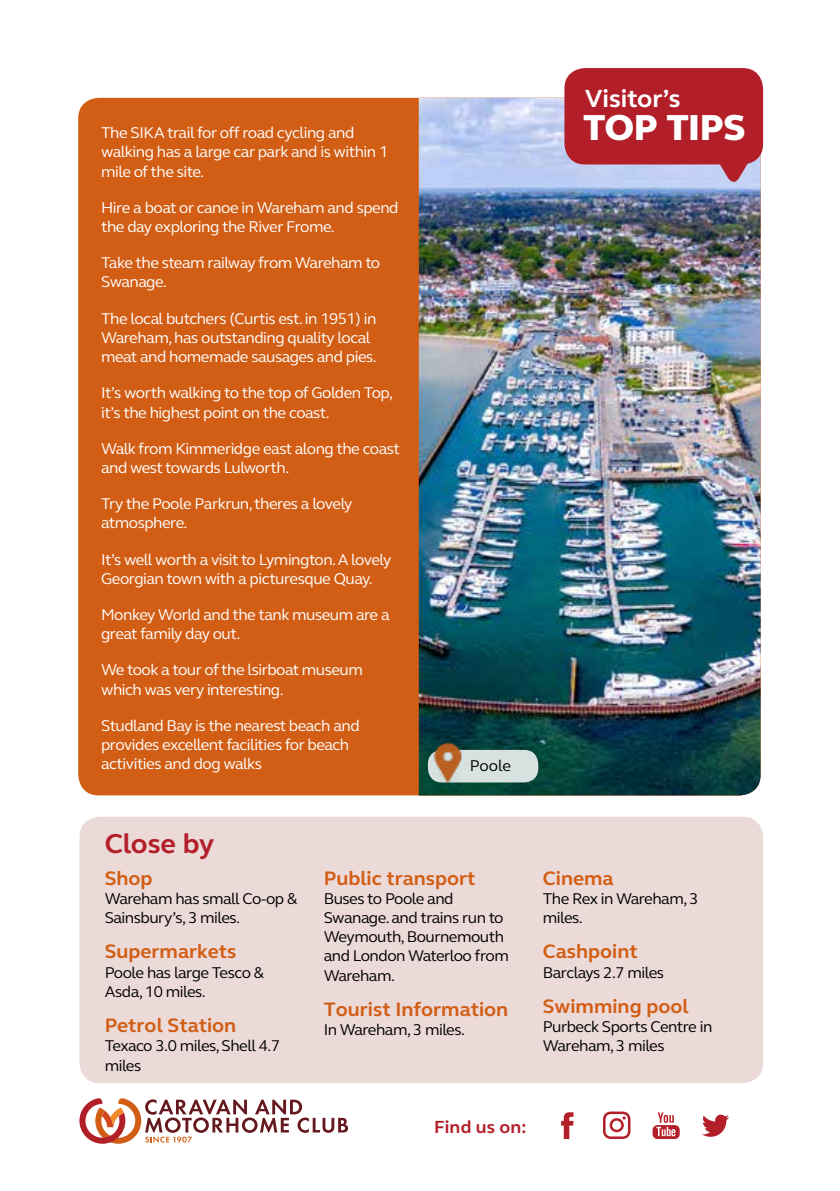
<style>
.page{position:relative;width:840px;height:1191px;background:#fff}
.page>*{position:absolute;margin:0;border:0;box-sizing:border-box;transform-origin:0 0}
.t1{font:800 37px "FS Elliot";letter-spacing:-.005em;color:#fff}
.t2{font:700 28px "FS Elliot";letter-spacing:-.01em;color:#b31f29}
.t3{font:700 25.4px "FS Elliot";color:#fff}
.t4{font:700 20px "FS Elliot";color:#d25e15}
.t5{font:700 18px "FS Elliot";letter-spacing:.01em;color:#b31f29}
.t6{font:16px/19.2px "FS Elliot";letter-spacing:-.03em;color:#fff}
.t7{font:16px/19.2px "FS Elliot";letter-spacing:-.03em;color:#000}
</style>
<div class="page">
<svg style="left:79px;top:1098px;width:269px;height:45px"></svg>
<svg style="left:702px;top:1114px;width:26px;height:22px"></svg>
<svg style="left:561px;top:1112px;width:12px;height:27px"></svg>
<svg style="left:603px;top:1111px;width:27px;height:28px"></svg>
<svg style="left:652px;top:1112px;width:27px;height:27px"></svg>
<div style="left:79px;top:816px;width:683px;height:267px;background:#ebdad8;border-radius:21px"></div>
<div style="left:78px;top:98px;width:680px;height:697px;background:#d25e15;border-radius:21px"></div>
<img style="left:418px;top:98px;width:342px;height:697px">
<div style="left:564px;top:68px;width:198px;height:96px;background:#b31f29;border-radius:21px"></div>
<svg style="left:712px;top:161px;width:41px;height:26px"></svg>
<div style="left:427px;top:750px;width:111px;height:32px;background:#d8e2e0;border-radius:14px"></div>
<img style="left:429px;top:741px;width:44px;height:43px">
<p class="t6" style="left:101px;top:123px;width:288px">The SIKA trail for off road cycling and walking has a large car park and is within 1 mile of the site.</p>
<p class="t6" style="left:101px;top:197px;width:299px">Hire a boat or canoe in Wareham and spend the day exploring the River Frome.</p>
<p class="t6" style="left:101px;top:253px;width:280px">Take the steam railway from Wareham to<br>Swanage.</p>
<p class="t6" style="left:101px;top:308px;width:277px">The local butchers (Curtis est. in 1951) in<br>Wareham, has outstanding quality local meat and homemade sausages and pies.</p>
<p class="t6" style="left:101px;top:383px;width:293px">It’s worth walking to the top of Golden Top, it’s the highest point on the coast.</p>
<p class="t6" style="left:101px;top:438px;width:300px">Walk from Kimmeridge east along the coast and west towards Lulworth.</p>
<p class="t6" style="left:101px;top:494px;width:253px">Try the Poole Parkrun, theres a lovely atmosphere.</p>
<p class="t6" style="left:101px;top:549px;width:291px">It’s well worth a visit to Lymington. A lovely<br>Georgian town with a picturesque Quay.</p>
<p class="t6" style="left:101px;top:604px;width:290px">Monkey World and the tank museum are a great family day out.</p>
<p class="t6" style="left:101px;top:660px;width:263px">We took a tour of the lsirboat museum which was very interesting.</p>
<p class="t6" style="left:101px;top:715px;width:260px">Studland Bay is the nearest beach and provides excellent facilities for beach activities and dog walks</p>
<p class="t7" style="left:469px;top:755px;width:43px">Poole</p>
<h3 class="t3" style="left:584px;top:81px;width:97px">Visitor’s</h3>
<h1 class="t1" style="left:582px;top:103px;width:164px">TOP TIPS</h1>
<h2 class="t2" style="left:105px;top:825px;width:111px">Close by</h2>
<p class="t4" style="left:105px;top:864px;width:49px">Shop</p>
<p class="t7" style="left:105px;top:888px;width:194px">Wareham has small Co-op &amp;<br>Sainsbury’s, 3 miles.</p>
<p class="t4" style="left:105px;top:938px;width:133px">Supermarkets</p>
<p class="t7" style="left:105px;top:962px;width:161px">Poole has large Tesco &amp;<br>Asda, 10 miles.</p>
<p class="t4" style="left:105px;top:1012px;width:133px">Petrol Station</p>
<p class="t7" style="left:105px;top:1036px;width:177px">Texaco 3.0 miles, Shell 4.7 miles</p>
<p class="t4" style="left:323px;top:864px;width:153px">Public transport</p>
<p class="t7" style="left:323px;top:888px;width:186px">Buses to Poole and<br>Swanage. and trains run to<br>Weymouth, Bournemouth and London Waterloo from<br>Wareham.</p>
<p class="t4" style="left:323px;top:995px;width:186px">Tourist Information</p>
<p class="t7" style="left:323px;top:1019px;width:143px">In Wareham, 3 miles.</p>
<p class="t4" style="left:542px;top:864px;width:72px">Cinema</p>
<p class="t7" style="left:542px;top:888px;width:157px">The Rex in Wareham, 3 miles.</p>
<p class="t4" style="left:542px;top:938px;width:96px">Cashpoint</p>
<p class="t7" style="left:542px;top:962px;width:123px">Barclays 2.7 miles</p>
<p class="t4" style="left:542px;top:992px;width:147px">Swimming pool</p>
<p class="t7" style="left:542px;top:1016px;width:171px">Purbeck Sports Centre in<br>Wareham, 3 miles</p>
<p class="t5" style="left:434px;top:1114px;width:94px">Find us on:</p>
</div>
